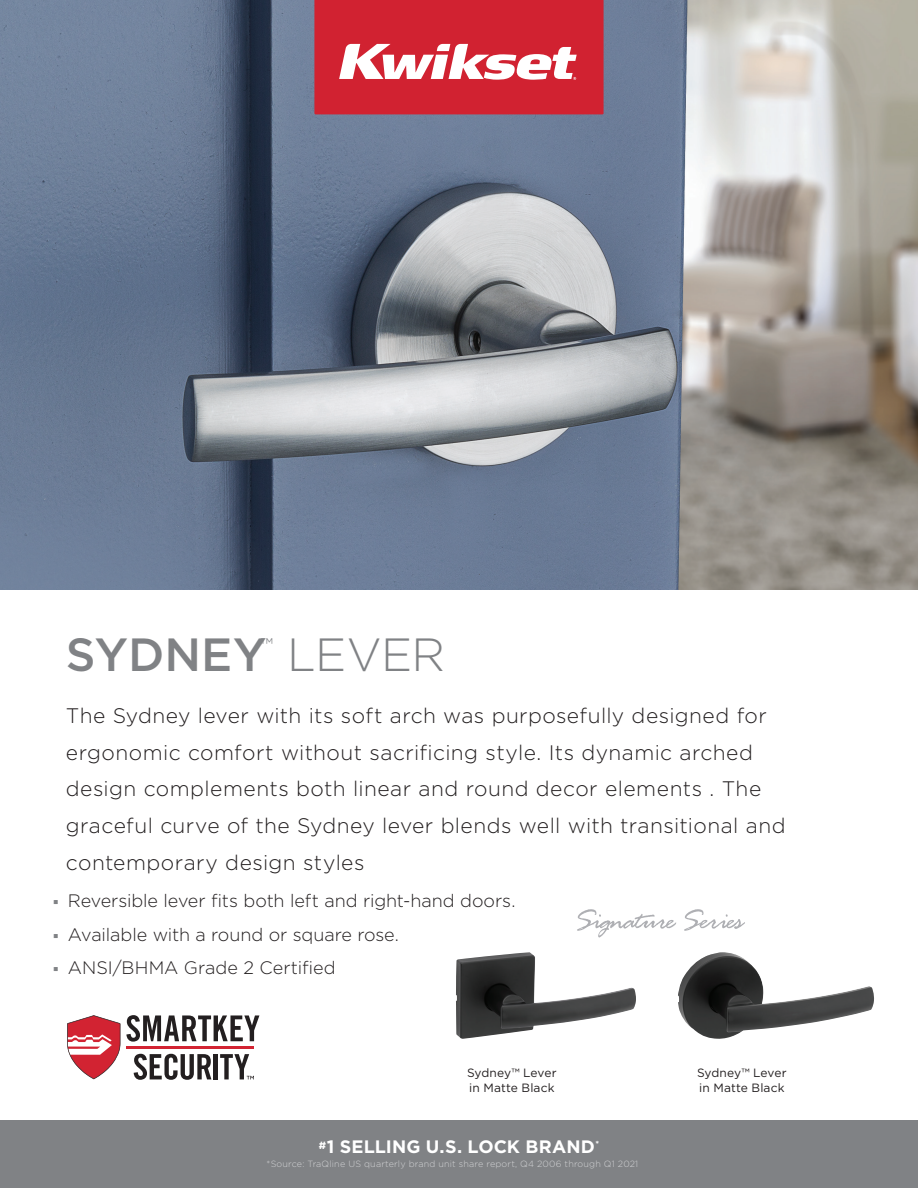
<style>
.page{position:relative;width:918px;height:1188px;background:#fff}
.page>*{position:absolute;margin:0;border:0;box-sizing:border-box;transform-origin:0 0}
.t1{font:500 46.5px "Gotham";color:#808285}
.t2{font:300 21px/36.8px "Gotham";letter-spacing:.02em;color:#231f20}
.t3{font:300 18.3px "Gotham";color:#808285}
.t4{font:300 18px/33.8px "Gotham";letter-spacing:-.005em;color:#231f20}
.t5{font:700 18px "Gotham";letter-spacing:.005em;color:#fff}
.t6{font:12px/15px "Gotham";letter-spacing:.01em;color:#231f20}
.t7{font:300 9px "Gotham";letter-spacing:.02em;color:#d1d2d4}
.s1{font-weight:300}
</style>
<div class="page">
<div style="left:0;top:1120px;width:918px;height:68px;background:#808285"></div>
<img style="left:0;top:0;width:918px;height:590px">
<svg style="left:126px;top:1015px;width:133px;height:27px"></svg>
<svg style="left:134px;top:1054px;width:77px;height:26px"></svg>
<div style="left:213px;top:1054px;width:5px;height:25px;background:#231f20"></div>
<hr style="left:126px;top:1047px;width:128px;height:2px;background:#d22332">
<svg style="left:67px;top:1015px;width:53px;height:64px"></svg>
<svg style="left:220px;top:1054px;width:34px;height:25px"></svg>
<img style="left:456px;top:952px;width:180px;height:87px">
<img style="left:678px;top:952px;width:196px;height:87px">
<svg style="left:314px;top:0;width:290px;height:114px;background:#d7414e"></svg>
<svg style="left:577px;top:909px;width:99px;height:29px"></svg>
<svg style="left:684px;top:909px;width:61px;height:22px"></svg>
<h1 class="t1" style="left:66px;top:628px;width:381px">SYDNEY <span class="s1">LEVER</span></h1>
<p class="t3" style="left:261px;top:635px;width:14px">™</p>
<p class="t2" style="left:66px;top:697px;width:721px">The Sydney lever with its soft arch was purposefully designed for ergonomic comfort without sacrificing style. Its dynamic arched design complements both linear and round decor elements . The graceful curve of the Sydney lever blends well with transitional and contemporary design styles</p>
<p class="t4" style="left:68px;top:883px;width:449px">Reversible lever fits both left and right-hand doors.<br>Available with a round or square rose.<br>ANSI/BHMA Grade 2 Certified</p>
<p class="t6" style="left:467px;top:1065px;width:91px">Sydney™ Lever in Matte Black</p>
<p class="t6" style="left:697px;top:1065px;width:91px">Sydney™ Lever in Matte Black</p>
<p class="t5" style="left:319px;top:1137px;width:282px"><sup>#</sup>1 SELLING U.S. LOCK BRAND<sup>*</sup></p>
<p class="t7" style="left:267px;top:1159px;width:373px">*Source: TraQline US quarterly brand unit share report, Q4 2006 through Q1 2021</p>
</div>
